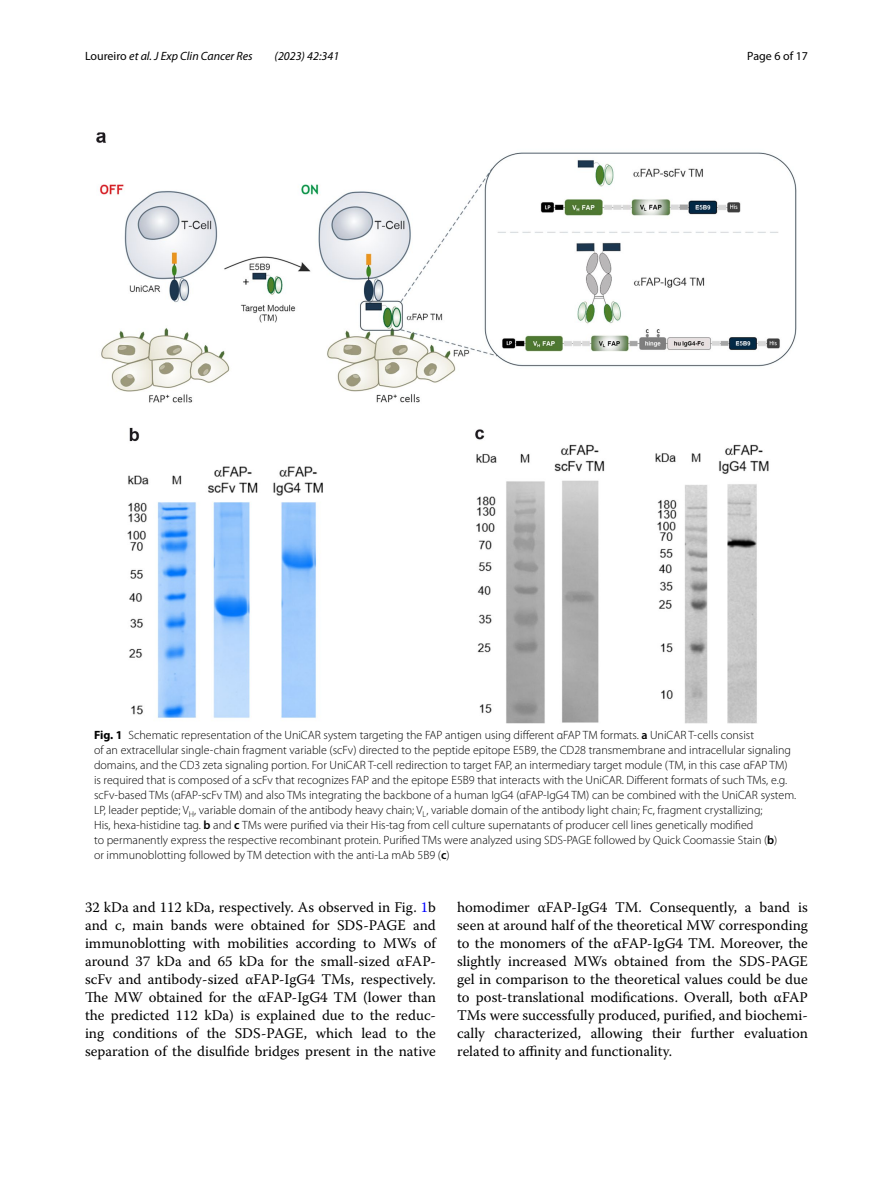
<style>
.page{position:relative;width:893px;height:1187px;background:#fff}
.page>*{position:absolute;margin:0;border:0;box-sizing:border-box;transform-origin:0 0}
.t1{font:14.7px/18px "Warnock Pro";color:#000;text-align:justify}
.t2{font:300 12px/15px "Myriad Pro";color:#000}
.t3{font:italic 12px "Myriad Pro";color:#000}
.t4{font:12px "Myriad Pro";color:#000}
.s1{font-style:normal}
.s2{font-weight:700}
.s3{font-weight:600}
.s4{color:#00f}
</style>
<div class="page">
<img style="left:96px;top:133px;width:701px;height:590px">
<p class="t3" style="left:85px;top:48px;width:169px"><span class="s1">Loureiro</span> et al. J Exp Clin Cancer Res</p>
<p class="t3" style="left:275px;top:48px;width:66px">(2023) 42:341</p>
<p class="t4" style="left:747px;top:48px;width:62px">Page 6 of 17</p>
<p class="t2" style="left:94px;top:727px;width:704px"><span class="s2">Fig. 1</span> Schematic representation of the UniCAR system targeting the FAP antigen using different αFAP TM formats. <span class="s3">a</span> UniCAR T-cells consist<br>of an extracellular single-chain fragment variable (scFv) directed to the peptide epitope E5B9, the CD28 transmembrane and intracellular signaling domains, and the CD3 zeta signaling portion. For UniCAR T-cell redirection to target FAP, an intermediary target module (TM, in this case αFAP TM) is required that is composed of a scFv that recognizes FAP and the epitope E5B9 that interacts with the UniCAR. Different formats of such TMs, e.g. scFv-based TMs (αFAP-scFv TM) and also TMs integrating the backbone of a human IgG4 (αFAP-IgG4 TM) can be combined with the UniCAR system.<br>LP, leader peptide; V<sub>H</sub>, variable domain of the antibody heavy chain; V<sub>L</sub>, variable domain of the antibody light chain; Fc, fragment crystallizing;<br>His, hexa-histidine tag. <span class="s3">b</span> and <span class="s3">c</span> TMs were purified via their His-tag from cell culture supernatants of producer cell lines genetically modified<br>to permanently express the respective recombinant protein. Purified TMs were analyzed using SDS-PAGE followed by Quick Coomassie Stain (<span class="s3">b</span>)<br>or immunoblotting followed by TM detection with the anti-La mAb 5B9 (<span class="s3">c</span>)</p>
<p class="t1" style="left:85px;top:897px;width:352px">32 kDa and 112 kDa, respectively. As observed in Fig. <span class="s4">1</span>b and c, main bands were obtained for SDS-PAGE and immunoblotting with mobilities according to MWs of around 37 kDa and 65 kDa for the small-sized αFAP&shy;scFv and antibody-sized αFAP-IgG4 TMs, respectively.<br>The MW obtained for the αFAP-IgG4 TM (lower than the predicted 112 kDa) is explained due to the reduc&shy;ing conditions of the SDS-PAGE, which lead to the separation of the disulfide bridges present in the native</p>
<p class="t1" style="left:457px;top:897px;width:352px">homodimer αFAP-IgG4 TM. Consequently, a band is seen at around half of the theoretical MW corresponding to the monomers of the αFAP-IgG4 TM. Moreover, the slightly increased MWs obtained from the SDS-PAGE gel in comparison to the theoretical values could be due to post-translational modifications. Overall, both αFAP TMs were successfully produced, purified, and biochemi&shy;cally characterized, allowing their further evaluation related to affinity and functionality.</p>
</div>
